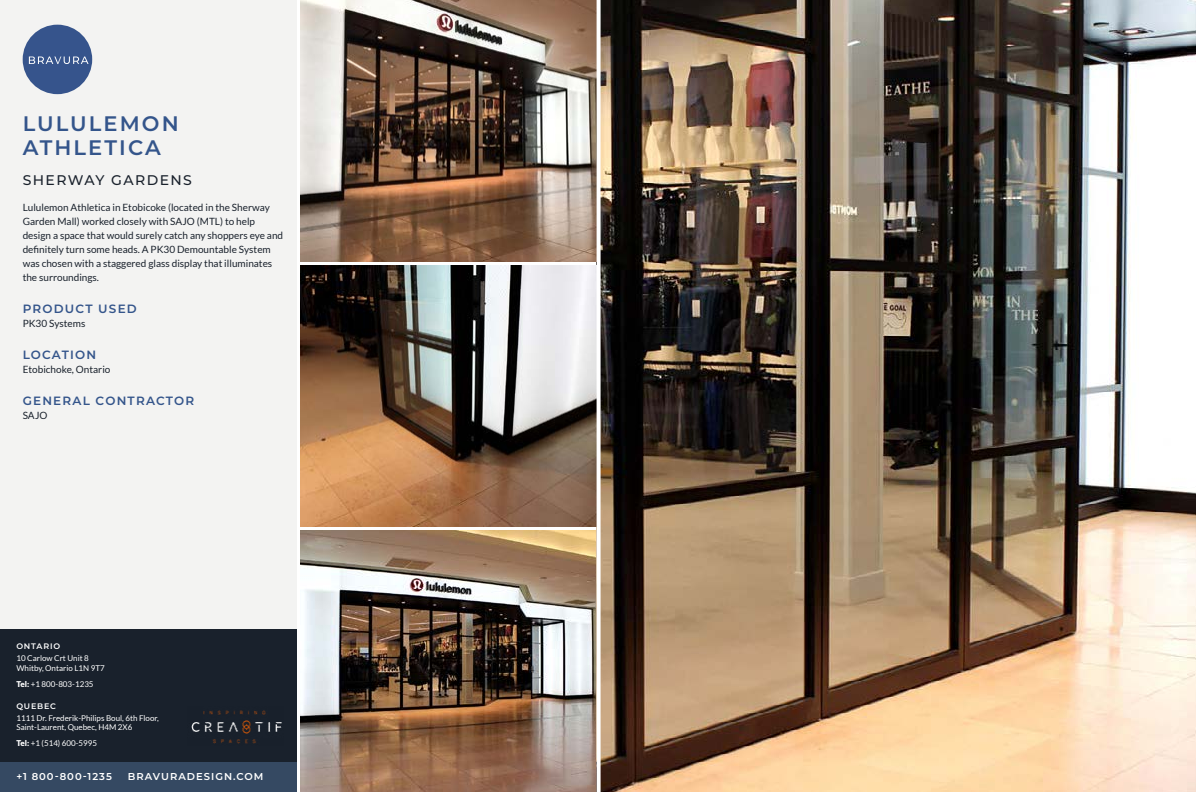
<style>
.page{position:relative;width:1196px;height:792px;background:#fff}
.page>*{position:absolute;margin:0;border:0;box-sizing:border-box;transform-origin:0 0}
.t1{font:600 21px/24px "Montserrat";letter-spacing:.1em;color:#34558b}
.t2{font:500 14px "Montserrat";letter-spacing:.1em;color:#19212c}
.t3{font:600 12px "Montserrat";letter-spacing:.1em;color:#34558b}
.t4{font:10px/14px "Lato";color:#19212c}
.t5{font:600 10px "Montserrat";letter-spacing:.1em;color:#fff}
.t6{font:8px/9.6px "Lato";color:#fff}
.t7{font:600 8px "Montserrat";letter-spacing:.1em;color:#fff}
.s1{font-weight:900}
</style>
<div class="page">
<img style="left:300px;top:530px;width:296px;height:262px">
<div style="left:0;top:0;width:296px;height:792px;background:#f3f3f2"></div>
<div style="left:0;top:630px;width:296px;height:162px;background:#19212c"></div>
<div style="left:0;top:762px;width:296px;height:30px;background:#354962"></div>
<div style="left:23px;top:25px;width:69px;height:69px;background:#36548c;border-radius:50%"></div>
<svg style="left:29px;top:57px;width:60px;height:7px"></svg>
<img style="left:600px;top:0;width:596px;height:792px">
<img style="left:191px;top:710px;width:91px;height:34px">
<img style="left:300px;top:0;width:296px;height:262px">
<img style="left:300px;top:265px;width:296px;height:262px">
<svg style="left:596px;top:0;width:1px;height:792px"></svg>
<h1 class="t1" style="left:23px;top:110px;width:158px">LULULEMON<br>ATHLETICA</h1>
<h2 class="t2" style="left:23px;top:170px;width:171px">SHERWAY GARDENS</h2>
<p class="t4" style="left:23px;top:200px;width:262px">Lululemon Athletica in Etobicoke (located in the Sherway Garden Mall) worked closely with SAJO (MTL) to help design a space that would surely catch any shoppers eye and definitely turn some heads. A PK30 Demountable System was chosen with a staggered glass display that illuminates the surroundings.</p>
<p class="t3" style="left:23px;top:300px;width:116px">PRODUCT USED</p>
<p class="t4" style="left:23px;top:316px;width:64px">PK30 Systems</p>
<p class="t3" style="left:23px;top:346px;width:75px">LOCATION</p>
<p class="t4" style="left:23px;top:362px;width:89px">Etobichoke, Ontario</p>
<p class="t3" style="left:23px;top:392px;width:173px">GENERAL CONTRACTOR</p>
<p class="t4" style="left:23px;top:408px;width:26px">SAJO</p>
<p class="t7" style="left:16px;top:641px;width:45px">ONTARIO</p>
<p class="t6" style="left:16px;top:654px;width:90px">10 Carlow Crt Unit 8<br>Whitby, Ontario L1N 9T7</p>
<p class="t6" style="left:16px;top:679px;width:79px"><span class="s1">Tel:</span> +1 800-803-1235</p>
<p class="t7" style="left:16px;top:700px;width:41px">QUEBEC</p>
<p class="t6" style="left:16px;top:713px;width:144px">1111 Dr. Frederik-Philips Boul, 6th Floor,<br>Saint-Laurent, Quebec, H4M 2X6</p>
<p class="t6" style="left:16px;top:738px;width:82px"><span class="s1">Tel:</span> +1 (514) 600-5995</p>
<p class="t5" style="left:16px;top:769px;width:97px">+1 800-800-1235</p>
<p class="t5" style="left:128px;top:769px;width:137px">BRAVURADESIGN.COM</p>
</div>
